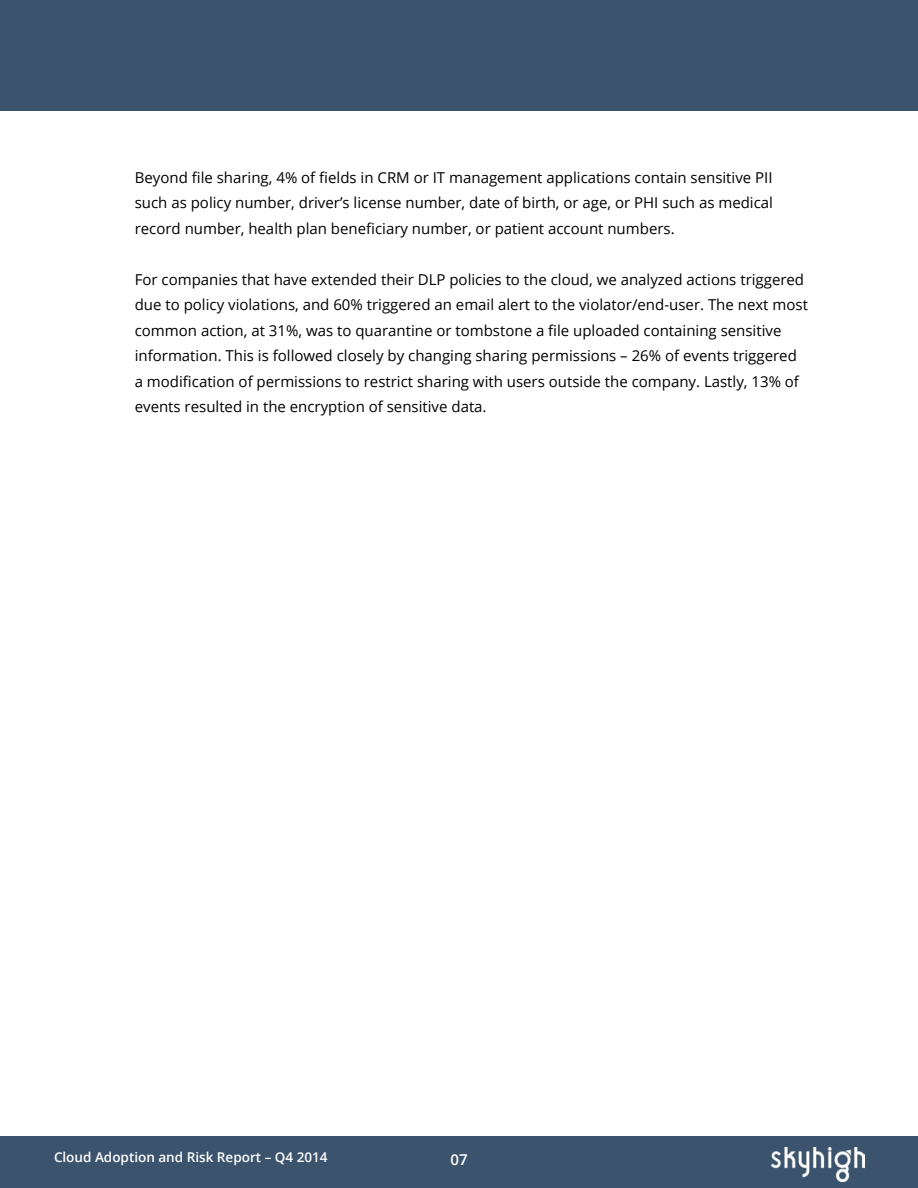
<style>
.page{position:relative;width:918px;height:1188px;background:#fff}
.page>*{position:absolute;margin:0;border:0;box-sizing:border-box;transform-origin:0 0}
.t1{font:15px/25.5px "Open Sans";color:#000;text-align:justify}
.t2{font:600 15px "Open Sans";color:#fff}
.t3{font:600 13.5px "Open Sans";color:#fff}
</style>
<div class="page">
<div style="left:0;top:1136px;width:918px;height:52px;background:#3b536c"></div>
<img style="left:771px;top:1148px;width:94px;height:34px">
<div style="left:0;top:0;width:918px;height:111px;background:#3b536c"></div>
<p class="t1" style="left:135px;top:164px;width:640px">Beyond file sharing, 4% of fields in CRM or IT management applications contain sensitive PII such as policy number, driver’s license number, date of birth, or age, or PHI such as medical record number, health plan beneficiary number, or patient account numbers.</p>
<p class="t1" style="left:135px;top:266px;width:675px;text-align:left">For companies that have extended their DLP policies to the cloud, we analyzed actions triggered due to policy violations, and 60% triggered an email alert to the violator/end-user. The next most common action, at 31%, was to quarantine or tombstone a file uploaded containing sensitive information. This is followed closely by changing sharing permissions – 26% of events triggered a modification of permissions to restrict sharing with users outside the company. Lastly, 13% of events resulted in the encryption of sensitive data.</p>
<p class="t3" style="left:54px;top:1148px;width:275px">Cloud Adoption and Risk Report – Q4 2014</p>
<p class="t2" style="left:450px;top:1149px;width:19px">07</p>
</div>
